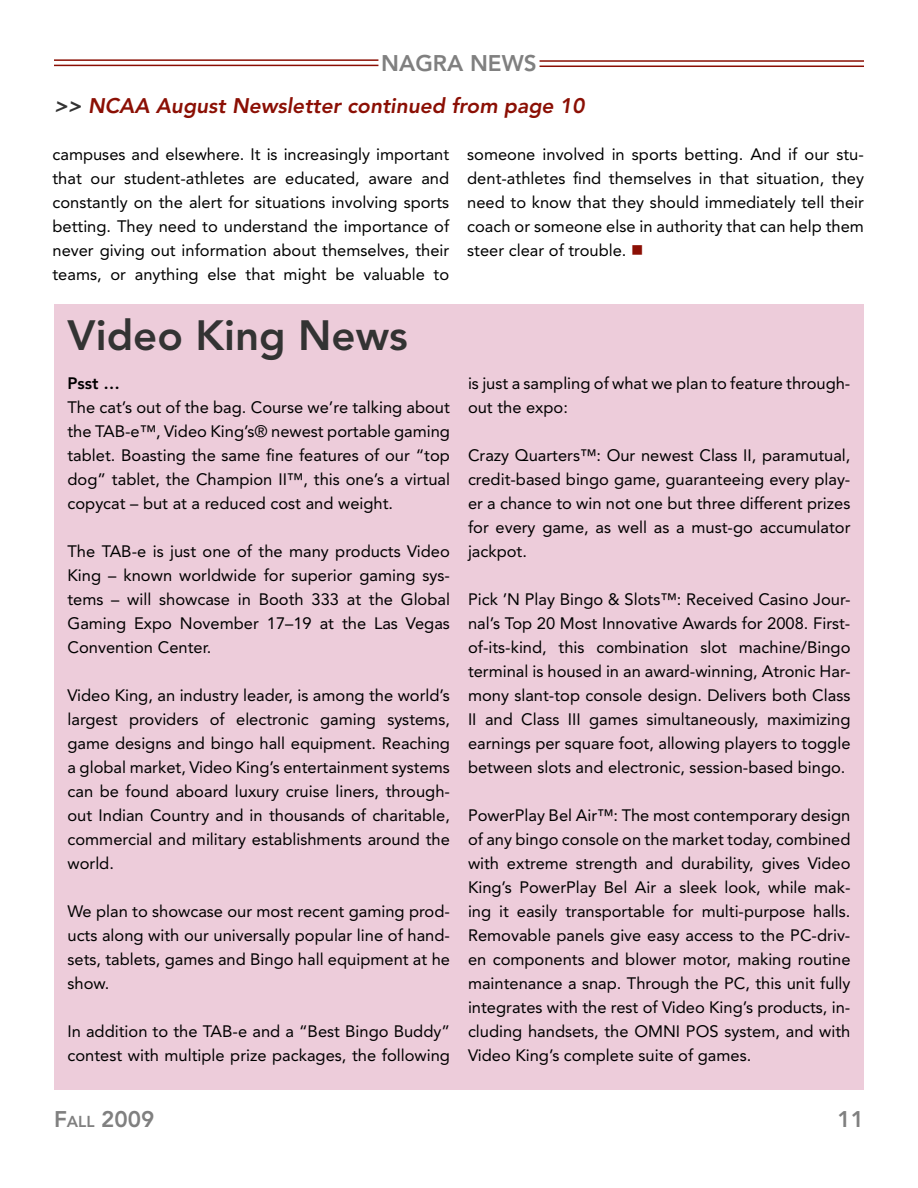
<style>
.page{position:relative;width:918px;height:1188px;background:#fff}
.page>*{position:absolute;margin:0;border:0;box-sizing:border-box;transform-origin:0 0}
.t1{font:800 42px "Avenir";color:#333}
.t2{font:800 22.5px "Avenir";color:#808080}
.t3{font:800 22.5px "Avenir";color:#808080}
.t4{font:italic 800 21px "Avenir";color:#8b0f04}
.t5{font:16.5px/24px "Avenir";color:#000;text-align:justify}
.t6{font:800 16.5px "Avenir";color:#000}
.s1{color:#333}
.s2{color:#8b0f04}
.s3{font-size:15.75px}
</style>
<div class="page">
<hr style="left:54px;top:59px;width:324px;height:2px;background:#8b0f04">
<hr style="left:54px;top:65px;width:324px;height:1px;background:#8b0f04">
<hr style="left:540px;top:60px;width:324px;height:2px;background:#8b0f04">
<hr style="left:540px;top:66px;width:324px;height:1px;background:#8b0f04">
<div style="left:54px;top:363px;width:810px;height:727px;background:#edccda"></div>
<div style="left:54px;top:304px;width:810px;height:62px;background:#edccda"></div>
<h2 class="t3" style="left:381px;top:50px;width:157px">NAGRA NEWS</h2>
<p class="t4" style="left:54px;top:93px;width:532px"><span class="s1">&gt;&gt;</span> NCAA August Newsletter continued from page 10</p>
<p class="t5" style="left:52px;top:142px;width:398px">campuses and elsewhere. It is increasingly important that our student-athletes are educated, aware and constantly on the alert for situations involving sports betting. They need to understand the importance of never giving out information about themselves, their teams, or anything else that might be valuable to</p>
<p class="t5" style="left:467px;top:142px;width:398px">someone involved in sports betting. And if our stu&shy;dent-athletes find themselves in that situation, they need to know that they should immediately tell their coach or someone else in authority that can help them steer clear of trouble. <span class="s2">■</span></p>
<h1 class="t1" style="left:68px;top:310px;width:342px">Video King News</h1>
<p class="t6" style="left:68px;top:373px;width:54px">Psst …</p>
<p class="t5" style="left:68px;top:395px;width:384px">The cat’s out of the bag. Course we’re talking about the TAB-e™, Video King’s® newest portable gaming tablet. Boasting the same fine features of our “top dog” tablet, the Champion II™, this one’s a virtual copycat – but at a reduced cost and weight.</p>
<p class="t5" style="left:68px;top:539px;width:384px">The TAB-e is just one of the many products Video King – known worldwide for superior gaming sys&shy;tems – will showcase in Booth 333 at the Global Gaming Expo November 17–19 at the Las Vegas Convention Center.</p>
<p class="t5" style="left:68px;top:683px;width:384px">Video King, an industry leader, is among the world’s largest providers of electronic gaming systems, game designs and bingo hall equipment. Reaching a global market, Video King’s entertainment systems can be found aboard luxury cruise liners, through&shy;out Indian Country and in thousands of charitable, commercial and military establishments around the world.</p>
<p class="t5" style="left:68px;top:899px;width:384px">We plan to showcase our most recent gaming prod&shy;ucts along with our universally popular line of hand&shy;sets, tablets, games and Bingo hall equipment at he show.</p>
<p class="t5" style="left:68px;top:1019px;width:384px">In addition to the TAB-e and a “Best Bingo Buddy” contest with multiple prize packages, the following</p>
<p class="t5" style="left:468px;top:371px;width:384px">is just a sampling of what we plan to feature through&shy;out the expo:</p>
<p class="t5" style="left:468px;top:443px;width:384px">Crazy Quarters™: Our newest Class II, paramutual, credit-based bingo game, guaranteeing every play&shy;er a chance to win not one but three different prizes for every game, as well as a must-go accumulator jackpot.</p>
<p class="t5" style="left:468px;top:588px;width:384px">Pick ’N Play Bingo &amp; Slots™: Received Casino Jour&shy;nal’s Top 20 Most Innovative Awards for 2008. First&shy;of-its-kind, this combination slot machine/Bingo terminal is housed in an award-winning, Atronic Har&shy;mony slant-top console design. Delivers both Class II and Class III games simultaneously, maximizing earnings per square foot, allowing players to toggle between slots and electronic, session-based bingo.</p>
<p class="t5" style="left:468px;top:804px;width:384px">PowerPlay Bel Air™: The most contemporary design of any bingo console on the market today, combined with extreme strength and durability, gives Video King’s PowerPlay Bel Air a sleek look, while mak&shy;ing it easily transportable for multi-purpose halls.<br>Removable panels give easy access to the PC-driv&shy;en components and blower motor, making routine maintenance a snap. Through the PC, this unit fully integrates with the rest of Video King’s products, in&shy;cluding handsets, the OMNI POS system, and with Video King’s complete suite of games.</p>
<h2 class="t2" style="left:54px;top:1106px;width:102px">F<span class="s3">all</span> 2009</h2>
<h2 class="t2" style="left:837px;top:1106px;width:28px">11</h2>
</div>
